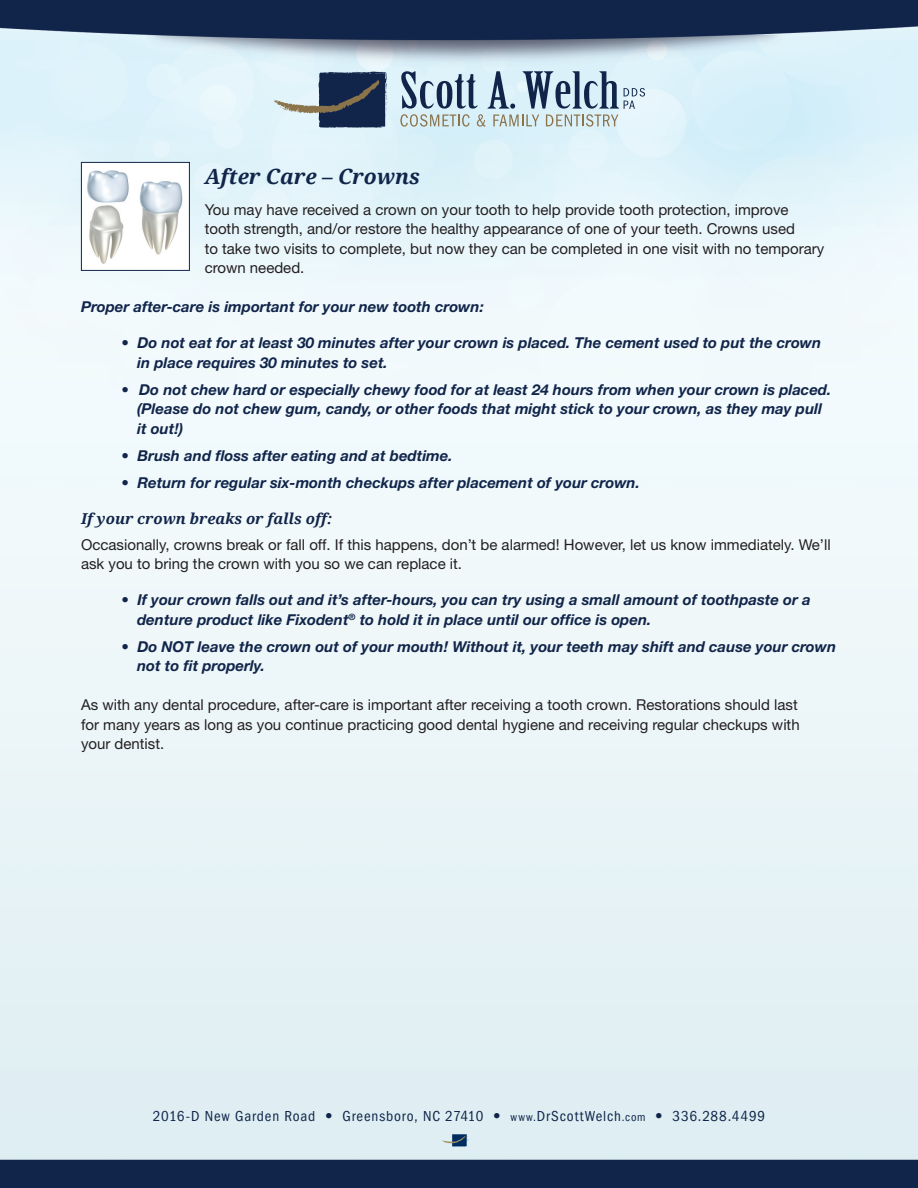
<style>
.page{position:relative;width:918px;height:1188px;background:#fff}
.page>*{position:absolute;margin:0;border:0;box-sizing:border-box;transform-origin:0 0}
.t1{font:italic 700 21px "Noto Serif";color:#11254a}
.t2{font:italic 700 15px/19.5px "Helvetica Neue LT Std";color:#11254a}
.t3{font:15px/19.5px "Helvetica Neue LT Std";color:#231f20}
.t4{font:condensed 15px "Franklin Gothic";letter-spacing:.055em;color:#11254a}
.t5{font:italic 700 15px "Noto Serif";color:#11254a}
.s1{font-family:"Helvetica Neue LT Std";font-weight:800;font-stretch:normal}
.s2{font-size:12px}
</style>
<div class="page">
<img style="left:0;top:0;width:918px;height:1188px">
<svg style="left:273px;top:71px;width:115px;height:58px;background:#738193"></svg>
<svg style="left:400px;top:71px;width:245px;height:56px;background:#adc0cb"></svg>
<svg style="left:442px;top:1134px;width:26px;height:13px"></svg>
<img style="left:83px;top:164px;width:105px;height:105px">
<div style="left:81px;top:162px;width:109px;height:109px;border:1px solid #11254a"></div>
<p class="t1" style="left:205px;top:162px;width:217px">After Care – Crowns</p>
<p class="t3" style="left:205px;top:199px;width:621px">You may have received a crown on your tooth to help provide tooth protection, improve tooth strength, and/or restore the healthy appearance of one of your teeth. Crowns used<br>to take two visits to complete, but now they can be completed in one visit with no temporary crown needed.</p>
<p class="t2" style="left:81px;top:297px;width:404px">Proper after-care is important for your new tooth crown:</p>
<p class="t2" style="left:122px;top:333px;width:701px">• Do not eat for at least 30 minutes after your crown is placed. The cement used to put the crown</p>
<p class="t2" style="left:137px;top:352px;width:252px">in place requires 30 minutes to set.</p>
<p class="t2" style="left:122px;top:379px;width:711px">• Do not chew hard or especially chewy food for at least 24 hours from when your crown is placed.</p>
<p class="t2" style="left:137px;top:399px;width:686px">(Please do not chew gum, candy, or other foods that might stick to your crown, as they may pull it out!)</p>
<p class="t2" style="left:122px;top:445px;width:333px">• Brush and floss after eating and at bedtime.</p>
<p class="t2" style="left:122px;top:472px;width:520px">• Return for regular six-month checkups after placement of your crown.</p>
<p class="t5" style="left:81px;top:508px;width:253px">If your crown breaks or falls off:</p>
<p class="t3" style="left:81px;top:535px;width:751px">Occasionally, crowns break or fall off. If this happens, don’t be alarmed! However, let us know immediately. We’ll ask you to bring the crown with you so we can replace it.</p>
<p class="t2" style="left:122px;top:590px;width:691px">• If your crown falls out and it’s after-hours, you can try using a small amount of toothpaste or a</p>
<p class="t2" style="left:137px;top:610px;width:516px">denture product like Fixodent<sup>®</sup> to hold it in place until our office is open.</p>
<p class="t2" style="left:122px;top:637px;width:716px">• Do NOT leave the crown out of your mouth! Without it, your teeth may shift and cause your crown</p>
<p class="t2" style="left:137px;top:656px;width:129px">not to fit properly.</p>
<p class="t3" style="left:81px;top:695px;width:720px">As with any dental procedure, after-care is important after receiving a tooth crown. Restorations should last for many years as long as you continue practicing good dental hygiene and receiving regular checkups with your dentist.</p>
<p class="t4" style="left:153px;top:1107px;width:614px">2016-D New Garden Road <span class="s1">•</span> Greensboro, NC 27410 <span class="s1">•</span> <span class="s2">www.</span>DrScottWelch<span class="s2">.com</span> <span class="s1">•</span> 336.288.4499</p>
</div>
